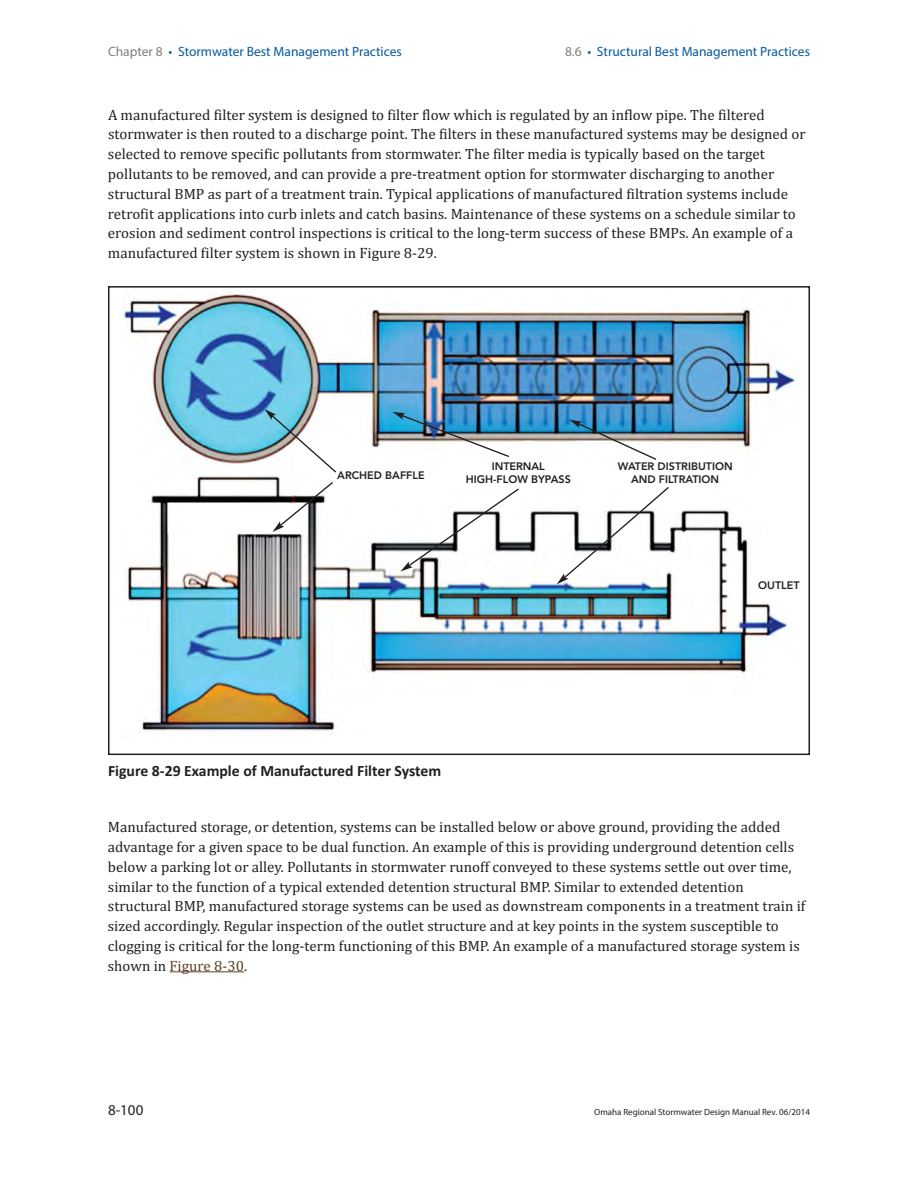
<style>
.page{position:relative;width:918px;height:1188px;background:#fff}
.page>*{position:absolute;margin:0;border:0;box-sizing:border-box;transform-origin:0 0}
.t1{font:700 15.75px "Calibri";color:#231f20}
.t2{font:15px/19.8px "Cambria";color:#231f20}
.t3{font:15px "Myriad Pro";color:#231f20}
.t4{font:13.5px "Myriad Pro";color:#065aa0}
.t5{font:800 10.8px/12.9px "Avenir";color:#231f20;text-align:center}
.t6{font:9px "Myriad Pro";color:#231f20}
.s1{color:#807d7c}
.s2{font-style:inherit}
.s3{color:#5e3f26}
</style>
<div class="page">
<hr style="left:170px;top:971px;width:74px;height:1px;background:#5e3f26">
<img style="left:121px;top:291px;width:677px;height:441px">
<img style="left:265px;top:409px;width:73px;height:65px">
<img style="left:392px;top:412px;width:119px;height:46px">
<svg style="left:401px;top:487px;width:119px;height:85px"></svg>
<svg style="left:273px;top:481px;width:61px;height:51px"></svg>
<svg style="left:569px;top:420px;width:89px;height:41px"></svg>
<svg style="left:557px;top:485px;width:113px;height:99px"></svg>
<div style="left:108px;top:286px;width:702px;height:469px;border:2px solid #231f20"></div>
<p class="t4" style="left:108px;top:47px;width:295px"><span class="s1">Chapter 8</span> • Stormwater Best Management Practices</p>
<p class="t4" style="left:565px;top:47px;width:246px"><span class="s1">8.6</span> • Structural Best Management Practices</p>
<p class="t2" style="left:108px;top:106px;width:699px">A manufactured filter system is designed to filter flow which is regulated by an inflow pipe. The filtered stormwater is then routed to a discharge point. The filters in these manufactured systems may be designed or selected to remove specific pollutants from stormwater. The filter media is typically based on the target pollutants to be removed, and can provide a pre‐treatment option for stormwater discharging to another structural BMP as part of a treatment train. Typical applications of manufactured filtration systems include retrofit applications into curb inlets and catch basins. Maintenance of these systems on a schedule similar to erosion and sediment control inspections is critical to the long‐term success of these BMPs. An example of a manufactured filter system is shown in Figure 8‐29.</p>
<p class="t5" style="left:337px;top:470px;width:89px">ARCHED BAFFLE</p>
<p class="t5" style="left:466px;top:461px;width:107px">INTERNAL<br>HIGH-FLOW BYPASS</p>
<p class="t5" style="left:618px;top:461px;width:116px">WATER DISTRIBUTION<br>AND FILTRATION</p>
<p class="t5" style="left:758px;top:580px;width:43px">OUTLET</p>
<p class="t1" style="left:108px;top:765px;width:335px"><span class="s2">Figur</span>e 8-29 <span class="s2">Ex</span>ample of Manuf<span class="s2">actur</span>ed Filter S<span class="s2">yst</span>em</p>
<p class="t2" style="left:108px;top:817px;width:699px">Manufactured storage, or detention, systems can be installed below or above ground, providing the added advantage for a given space to be dual function. An example of this is providing underground detention cells below a parking lot or alley. Pollutants in stormwater runoff conveyed to these systems settle out over time, similar to the function of a typical extended detention structural BMP. Similar to extended detention structural BMP, manufactured storage systems can be used as downstream components in a treatment train if sized accordingly. Regular inspection of the outlet structure and at key points in the system susceptible to clogging is critical for the long‐term functioning of this BMP. An example of a manufactured storage system is shown in <span class="s3">Figure 8‐30</span>.</p>
<p class="t3" style="left:108px;top:1104px;width:37px">8-100</p>
<p class="t6" style="left:594px;top:1109px;width:217px">Omaha Regional Stormwater Design Manual Rev. 06/2014</p>
</div>
